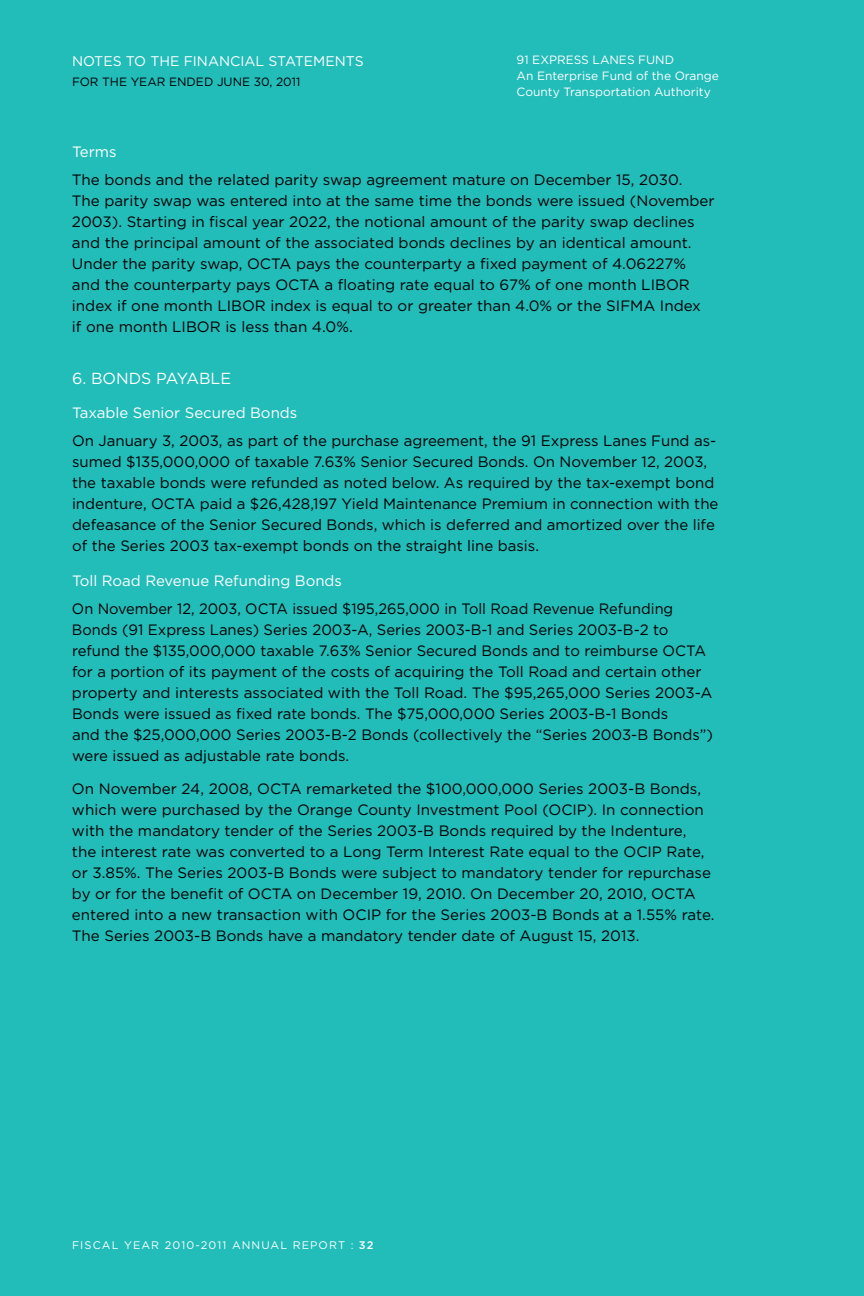
<style>
.page{position:relative;width:864px;height:1296px;background:#22bcb9}
.page>*{position:absolute;margin:0;border:0;box-sizing:border-box;transform-origin:0 0}
.t1{font:16px "Gotham";color:#fff}
.t2{font:15px/21px "Gotham";color:#000}
.t3{font:15px "Gotham";color:#fff}
.t4{font:14px "Gotham";color:#fff}
.t5{font:12px/16px "Gotham";color:#fff}
.t6{font:12px "Gotham";color:#000}
.t7{font:11px "Gotham";letter-spacing:.1em;color:#fff}
.s1{font-weight:500}
</style>
<div class="page">
<p class="t4" style="left:72px;top:53px;width:293px">NOTES TO THE FINANCIAL STATEMENTS</p>
<p class="t6" style="left:72px;top:75px;width:230px">FOR THE YEAR ENDED JUNE 30, 2011</p>
<p class="t5" style="left:517px;top:52px;width:204px">91 EXPRESS LANES FUND<br>An Enterprise Fund of the Orange<br>County Transportation Authority</p>
<p class="t3" style="left:72px;top:143px;width:46px">Terms</p>
<p class="t2" style="left:72px;top:169px;width:644px">The bonds and the related parity swap agreement mature on December 15, 2030.<br>The parity swap was entered into at the same time the bonds were issued (November 2003). Starting in fiscal year 2022, the notional amount of the parity swap declines and the principal amount of the associated bonds declines by an identical amount.<br>Under the parity swap, OCTA pays the counterparty a fixed payment of 4.06227% and the counterparty pays OCTA a floating rate equal to 67% of one month LIBOR index if one month LIBOR index is equal to or greater than 4.0% or the SIFMA Index<br>if one month LIBOR is less than 4.0%.</p>
<p class="t1" style="left:72px;top:369px;width:161px">6. BONDS PAYABLE</p>
<p class="t3" style="left:72px;top:404px;width:227px">Taxable Senior Secured Bonds</p>
<p class="t2" style="left:72px;top:430px;width:648px">On January 3, 2003, as part of the purchase agreement, the 91 Express Lanes Fund as&shy;sumed $135,000,000 of taxable 7.63% Senior Secured Bonds. On November 12, 2003, the taxable bonds were refunded as noted below. As required by the tax-exempt bond indenture, OCTA paid a $26,428,197 Yield Maintenance Premium in connection with the defeasance of the Senior Secured Bonds, which is deferred and amortized over the life of the Series 2003 tax-exempt bonds on the straight line basis.</p>
<p class="t3" style="left:72px;top:573px;width:272px">Toll Road Revenue Refunding Bonds</p>
<p class="t2" style="left:72px;top:598px;width:643px">On November 12, 2003, OCTA issued $195,265,000 in Toll Road Revenue Refunding Bonds (91 Express Lanes) Series 2003-A, Series 2003-B-1 and Series 2003-B-2 to refund the $135,000,000 taxable 7.63% Senior Secured Bonds and to reimburse OCTA for a portion of its payment of the costs of acquiring the Toll Road and certain other property and interests associated with the Toll Road. The $95,265,000 Series 2003-A Bonds were issued as fixed rate bonds. The $75,000,000 Series 2003-B-1 Bonds<br>and the $25,000,000 Series 2003-B-2 Bonds (collectively the “Series 2003-B Bonds”) were issued as adjustable rate bonds.</p>
<p class="t2" style="left:72px;top:778px;width:644px">On November 24, 2008, OCTA remarketed the $100,000,000 Series 2003-B Bonds, which were purchased by the Orange County Investment Pool (OCIP). In connection with the mandatory tender of the Series 2003-B Bonds required by the Indenture, the interest rate was converted to a Long Term Interest Rate equal to the OCIP Rate, or 3.85%. The Series 2003-B Bonds were subject to mandatory tender for repurchase by or for the benefit of OCTA on December 19, 2010. On December 20, 2010, OCTA entered into a new transaction with OCIP for the Series 2003-B Bonds at a 1.55% rate.<br>The Series 2003-B Bonds have a mandatory tender date of August 15, 2013.</p>
<p class="t7" style="left:72px;top:1239px;width:303px">FISCAL YEAR 2010-2011 ANNUAL REPORT : <span class="s1">32</span></p>
</div>
